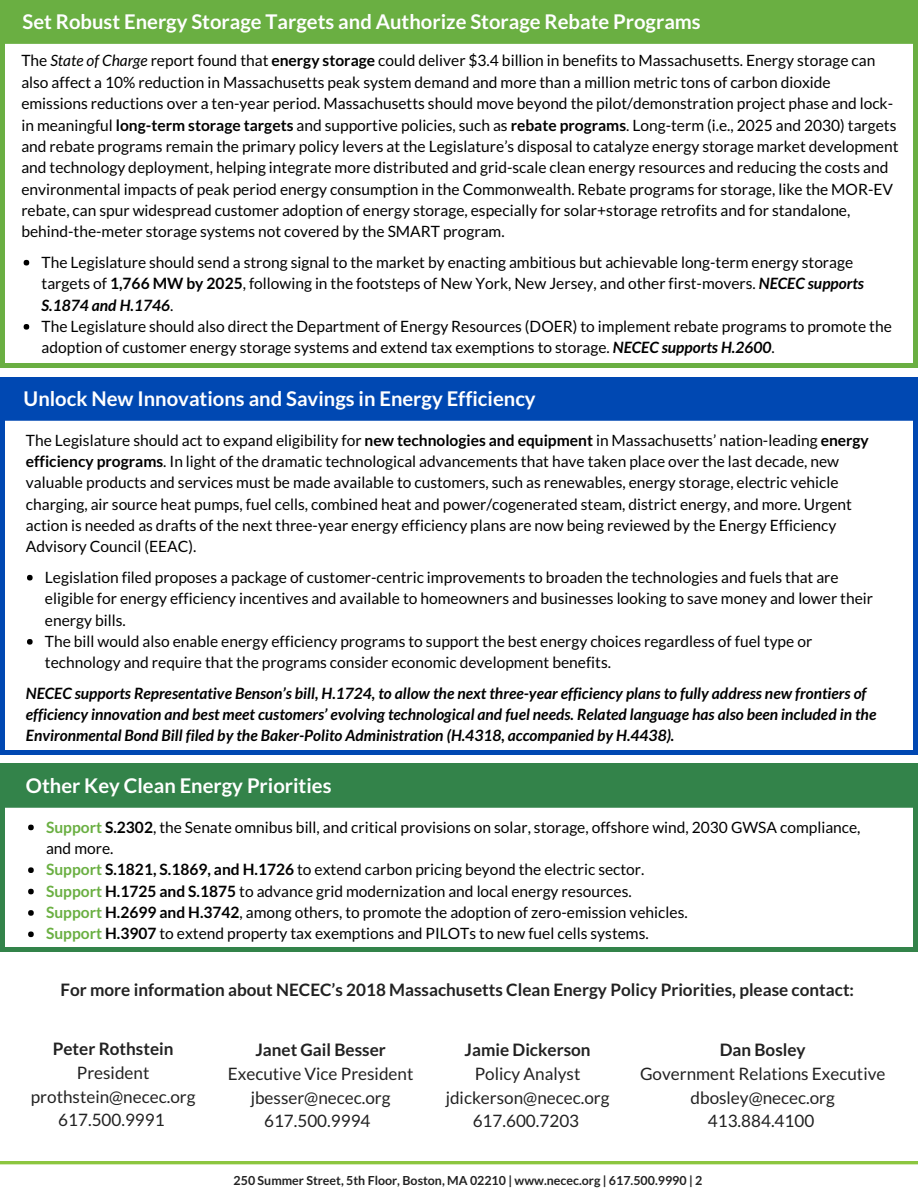
<style>
.page{position:relative;width:918px;height:1188px;background:#fff}
.page>*{position:absolute;margin:0;border:0;box-sizing:border-box;transform-origin:0 0}
.t1{font:700 20.25px "Lato";color:#fff}
.t2{font:17.1px/23.7px "Lato";color:#222;text-align:center}
.t3{font:700 17.1px "Lato";color:#222}
.t4{font:15.6px/21.3px "Lato";color:#000}
.t5{font:italic 700 15.6px/21.3px "Lato";color:#000}
.t6{font:700 12.45px "Lato";color:#222}
.s1{font-style:italic}
.s2{font-weight:700}
.s3{font-weight:700;font-style:italic}
.s4{font-weight:700;color:#6aaf42}
</style>
<div class="page">
<hr style="left:0;top:1161px;width:918px;height:3px;background:#8cc63f">
<svg style="left:913px;top:363px;width:5px;height:5px"></svg>
<div style="left:0;top:29px;width:5px;height:334px;background:#6aaf42"></div>
<svg style="left:0;top:363px;width:5px;height:5px"></svg>
<div style="left:913px;top:29px;width:5px;height:334px;background:#6aaf42"></div>
<div style="left:5px;top:363px;width:908px;height:5px;background:#6aaf42"></div>
<div style="left:0;top:0;width:918px;height:44px;background:#6aaf42"></div>
<svg style="left:913px;top:750px;width:5px;height:5px"></svg>
<div style="left:0;top:400px;width:5px;height:350px;background:#0048b2"></div>
<svg style="left:0;top:750px;width:5px;height:5px"></svg>
<div style="left:913px;top:400px;width:5px;height:350px;background:#0048b2"></div>
<div style="left:5px;top:750px;width:908px;height:5px;background:#0048b2"></div>
<div style="left:0;top:377px;width:918px;height:44px;background:#0048b2"></div>
<svg style="left:27px;top:575px;width:6px;height:5px"></svg>
<svg style="left:27px;top:639px;width:6px;height:6px"></svg>
<svg style="left:24px;top:260px;width:5px;height:6px"></svg>
<svg style="left:24px;top:324px;width:5px;height:6px"></svg>
<svg style="left:913px;top:947px;width:5px;height:4px"></svg>
<div style="left:0;top:794px;width:5px;height:153px;background:#33834a"></div>
<svg style="left:0;top:947px;width:5px;height:4px"></svg>
<div style="left:913px;top:794px;width:5px;height:153px;background:#33834a"></div>
<hr style="left:5px;top:947px;width:908px;height:4px;background:#33834a">
<div style="left:0;top:763px;width:918px;height:45px;background:#33834a"></div>
<svg style="left:28px;top:825px;width:6px;height:5px"></svg>
<svg style="left:28px;top:867px;width:6px;height:6px"></svg>
<svg style="left:28px;top:889px;width:6px;height:5px"></svg>
<svg style="left:28px;top:910px;width:6px;height:6px"></svg>
<svg style="left:28px;top:932px;width:6px;height:5px"></svg>
<p class="t1" style="left:22px;top:9px;width:680px">Set Robust Energy Storage Targets and Authorize Storage Rebate Programs</p>
<p class="t4" style="left:21px;top:50px;width:879px">The <span class="s1">State of Charge</span> report found that <span class="s2">energy storage</span> could deliver $3.4 billion in benefits to Massachusetts. Energy storage can also affect a 10% reduction in Massachusetts peak system demand and more than a million metric tons of carbon dioxide emissions reductions over a ten-year period. Massachusetts should move beyond the pilot/demonstration project phase and lock&shy;in meaningful <span class="s2">long-term storage targets</span> and supportive policies, such as <span class="s2">rebate programs</span>. Long-term (i.e., 2025 and 2030) targets and rebate programs remain the primary policy levers at the Legislature’s disposal to catalyze energy storage market development and technology deployment, helping integrate more distributed and grid-scale clean energy resources and reducing the costs and environmental impacts of peak period energy consumption in the Commonwealth. Rebate programs for storage, like the MOR-EV rebate, can spur widespread customer adoption of energy storage, especially for solar+storage retrofits and for standalone, behind-the-meter storage systems not covered by the SMART program.</p>
<p class="t4" style="left:42px;top:251px;width:852px">The Legislature should send a strong signal to the market by enacting ambitious but achievable long-term energy storage targets of <span class="s2">1,766 MW by 2025</span>, following in the footsteps of New York, New Jersey, and other first-movers. <span class="s3">NECEC supports S.1874 and H.1746</span>.<br>The Legislature should also direct the Department of Energy Resources (DOER) to implement rebate programs to promote the adoption of customer energy storage systems and extend tax exemptions to storage. <span class="s3">NECEC supports H.2600</span>.</p>
<p class="t1" style="left:24px;top:386px;width:514px">Unlock New Innovations and Savings in Energy Efficiency</p>
<p class="t4" style="left:26px;top:429px;width:844px">The Legislature should act to expand eligibility for <span class="s2">new technologies and equipment</span> in Massachusetts’ nation-leading <span class="s2">energy efficiency programs</span>. In light of the dramatic technological advancements that have taken place over the last decade, new valuable products and services must be made available to customers, such as renewables, energy storage, electric vehicle charging, air source heat pumps, fuel cells, combined heat and power/cogenerated steam, district energy, and more. Urgent action is needed as drafts of the next three-year energy efficiency plans are now being reviewed by the Energy Efficiency Advisory Council (EEAC).</p>
<p class="t4" style="left:45px;top:566px;width:830px">Legislation filed proposes a package of customer-centric improvements to broaden the technologies and fuels that are eligible for energy efficiency incentives and available to homeowners and businesses looking to save money and lower their energy bills.<br>The bill would also enable energy efficiency programs to support the best energy choices regardless of fuel type or technology and require that the programs consider economic development benefits.</p>
<p class="t5" style="left:26px;top:682px;width:852px">NECEC supports Representative Benson’s bill, H.1724, to allow the next three-year efficiency plans to fully address new frontiers of efficiency innovation and best meet customers’ evolving technological and fuel needs. Related language has also been included in the<br>Environmental Bond Bill filed by the Baker-Polito Administration (H.4318, accompanied by H.4438).</p>
<p class="t1" style="left:26px;top:773px;width:307px">Other Key Clean Energy Priorities</p>
<p class="t4" style="left:46px;top:816px;width:816px"><span class="s4">Support</span> <span class="s2">S.2302</span>, the Senate omnibus bill, and critical provisions on solar, storage, offshore wind, 2030 GWSA compliance, and more.<br><span class="s4">Support</span> <span class="s2">S.1821, S.1869, and H.1726</span> to extend carbon pricing beyond the electric sector.<br><span class="s4">Support</span> <span class="s2">H.1725 and S.1875</span> to advance grid modernization and local energy resources.<br><span class="s4">Support</span> <span class="s2">H.2699 and H.3742</span>, among others, to promote the adoption of zero-emission vehicles.<br><span class="s4">Support</span> <span class="s2">H.3907</span> to extend property tax exemptions and PILOTs to new fuel cells systems.</p>
<p class="t3" style="left:61px;top:979px;width:795px">For more information about NECEC’s 2018 Massachusetts Clean Energy Policy Priorities, please contact:</p>
<p class="t3" style="left:53px;top:1038px;width:122px">Peter Rothstein</p>
<p class="t2" style="left:31px;top:1060px;width:166px">President prothstein@necec.org<br>617.500.9991</p>
<p class="t3" style="left:255px;top:1039px;width:132px">Janet Gail Besser</p>
<p class="t2" style="left:228px;top:1062px;width:187px">Executive Vice President jbesser@necec.org<br>617.500.9994</p>
<p class="t3" style="left:465px;top:1039px;width:127px">Jamie Dickerson</p>
<p class="t2" style="left:446px;top:1062px;width:165px">Policy Analyst jdickerson@necec.org<br>617.600.7203</p>
<p class="t3" style="left:720px;top:1039px;width:87px">Dan Bosley</p>
<p class="t2" style="left:640px;top:1062px;width:247px">Government Relations Executive dbosley@necec.org<br>413.884.4100</p>
<p class="t6" style="left:234px;top:1172px;width:470px">250 Summer Street, 5th Floor, Boston, MA 02210 | www.necec.org | 617.500.9990 | 2</p>
</div>
